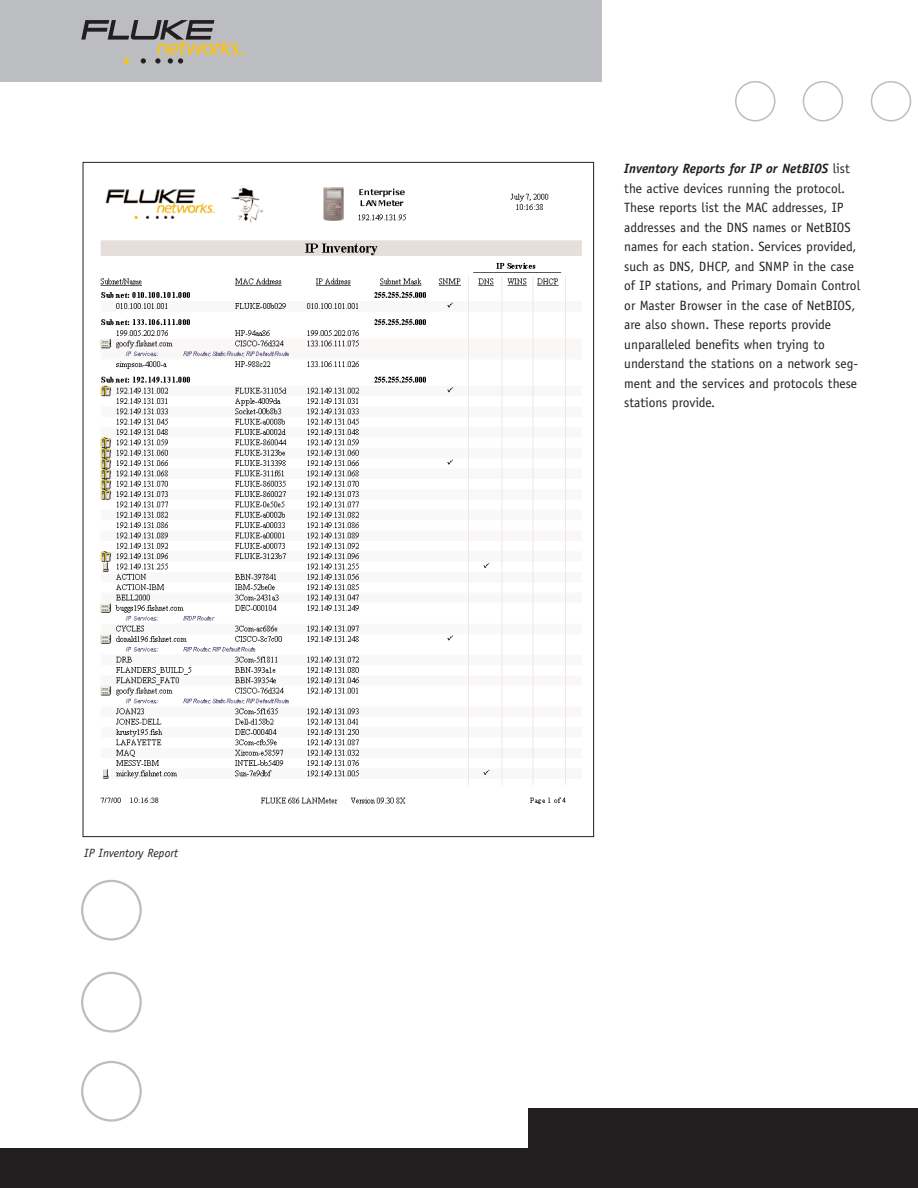
<style>
.page{position:relative;width:918px;height:1188px;background:#fff}
.page>*{position:absolute;margin:0;border:0;box-sizing:border-box;transform-origin:0 0}
.t1{font:13.5px/19.5px "Officina Sans";color:#231f20}
.t2{font:italic 12px "Officina Sans";color:#231f20}
.t3{font:italic 4.5px "Frutiger";color:#fec210}
.s1{font-weight:700;font-style:italic}
</style>
<div class="page">
<svg style="left:871px;top:81px;width:40px;height:41px"></svg>
<svg style="left:803px;top:81px;width:40px;height:41px"></svg>
<svg style="left:735px;top:81px;width:41px;height:41px"></svg>
<svg style="left:81px;top:1061px;width:61px;height:61px"></svg>
<svg style="left:81px;top:972px;width:61px;height:61px"></svg>
<svg style="left:81px;top:880px;width:61px;height:61px"></svg>
<div style="left:0;top:0;width:601px;height:82px;background:#bcbdc0"></div>
<svg style="left:81px;top:20px;width:158px;height:43px"></svg>
<div style="left:528px;top:1108px;width:390px;height:57px;background:#231f20"></div>
<div style="left:0;top:1149px;width:918px;height:39px;background:#231f20"></div>
<img style="left:100px;top:187px;width:482px;height:618px">
<p class="t3" style="left:238px;top:52px;width:8px">TM</p>
<p class="t2" style="left:84px;top:848px;width:95px">IP Inventory Report</p>
<p class="t1" style="left:624px;top:160px;width:237px"><span class="s1">Inventory Reports for IP or NetBIOS</span> list the active devices running the protocol.<br>These reports list the MAC addresses, IP addresses and the DNS names or NetBIOS names for each station. Services provided, such as DNS, DHCP, and SNMP in the case of IP stations, and Primary Domain Control or Master Browser in the case of NetBIOS, are also shown. These reports provide unparalleled benefits when trying to understand the stations on a network seg&shy;ment and the services and protocols these stations provide.</p>
</div>
